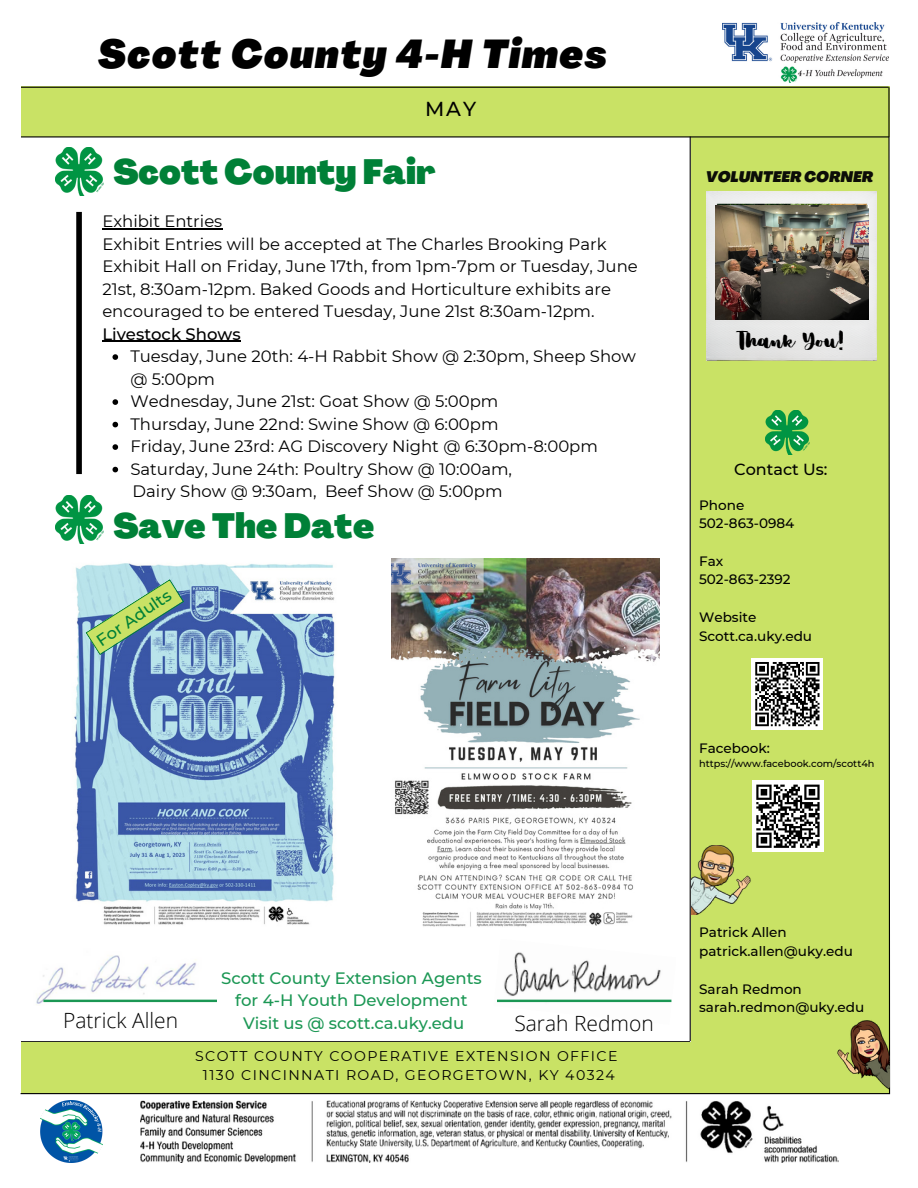
<style>
.page{position:relative;width:918px;height:1188px;background:#fff}
.page>*{position:absolute;margin:0;border:0;box-sizing:border-box;transform-origin:0 0}
.t1{font:italic 900 39.45px "Agrandir";letter-spacing:.04em;color:#000}
.t2{font:900 34.5px "Agrandir";color:#008037}
.t3{font:22.5px "Bloom Skirt";color:#000}
.t4{font:300 21px "Open Sans";color:#000}
.t5{font:500 20.25px "Montserrat";color:#000}
.t6{font:16.5px/22.5px "Montserrat";color:#000}
.t7{font:500 16.5px/22.5px "Montserrat";color:#1b9754;text-align:center}
.t8{font:500 16.5px "Montserrat";color:#000}
.t9{font:500 16.5px "Montserrat";color:#008037}
.t10{font:500 16.05px "Montserrat";color:#000}
.t11{font:italic 900 15px "Agrandir";color:#0c0d08}
.t12{font:14.1px/19px "Montserrat";letter-spacing:.1em;color:#000;text-align:center}
.t13{font:500 13.65px/18.8px "Montserrat";color:#000}
.t14{font:500 9.75px "Montserrat";color:#000}
</style>
<div class="page">
<hr style="left:13px;top:1041px;width:677px;height:1px;background:#000">
<div style="left:13px;top:1042px;width:876px;height:51px;background:#c9e265"></div>
<div style="left:691px;top:130px;width:197px;height:962px;background:#c9e265"></div>
<div style="left:16px;top:87px;width:874px;height:49px;background:#c9e265"></div>
<hr style="left:16px;top:87px;width:873px;height:1px;background:#000">
<svg style="left:888px;top:86px;width:3px;height:1009px"></svg>
<img style="left:722px;top:23px;width:167px;height:59px">
<hr style="left:16px;top:136px;width:873px;height:1px;background:#000">
<hr style="left:690px;top:137px;width:1px;height:904px;background:#000">
<img style="left:707px;top:191px;width:169px;height:170px">
<img style="left:766px;top:410px;width:44px;height:45px">
<img style="left:497px;top:952px;width:175px;height:51px">
<svg style="left:497px;top:1000px;width:174px;height:2px"></svg>
<img style="left:36px;top:955px;width:174px;height:50px">
<svg style="left:43px;top:1000px;width:174px;height:2px"></svg>
<img style="left:55px;top:495px;width:49px;height:49px">
<img style="left:55px;top:147px;width:49px;height:49px">
<div style="left:76px;top:212px;width:6px;height:262px;background:#000"></div>
<img style="left:691px;top:846px;width:60px;height:68px">
<img style="left:837px;top:1015px;width:52px;height:77px">
<div style="left:752px;top:780px;width:72px;height:72px;background:#fff"></div>
<svg style="left:756px;top:784px;width:64px;height:64px"></svg>
<div style="left:751px;top:658px;width:72px;height:72px;background:#fff"></div>
<svg style="left:755px;top:662px;width:65px;height:65px"></svg>
<img style="left:140px;top:1100px;width:699px;height:62px">
<img style="left:41px;top:1100px;width:62px;height:62px">
<div style="left:0;top:0;width:21px;height:1188px;background:#fff"></div>
<hr style="left:21px;top:1093px;width:868px;height:1px;background:#000">
<img style="left:74px;top:563px;width:261px;height:362px">
<svg style="left:85px;top:579px;width:99px;height:76px;background:#99bea9"></svg>
<img style="left:392px;top:559px;width:267px;height:368px">
<img style="left:715px;top:205px;width:153px;height:115px">
<svg style="left:112px;top:354px;width:6px;height:6px"></svg>
<svg style="left:112px;top:399px;width:6px;height:6px"></svg>
<svg style="left:112px;top:422px;width:6px;height:5px"></svg>
<svg style="left:112px;top:444px;width:6px;height:6px"></svg>
<svg style="left:112px;top:467px;width:6px;height:5px"></svg>
<hr style="left:102px;top:228px;width:120px;height:1px;background:#000">
<hr style="left:102px;top:341px;width:139px;height:1px;background:#000">
<h1 class="t1" style="left:98px;top:39px;width:511px">Scott County 4-H Times</h1>
<p class="t5" style="left:425px;top:96px;width:53px">MAY</p>
<h2 class="t2" style="left:113px;top:158px;width:324px">Scott County Fair</h2>
<p class="t6" style="left:102px;top:210px;width:537px">Exhibit Entries<br>Exhibit Entries will be accepted at The Charles Brooking Park Exhibit Hall on Friday, June 17th, from 1pm-7pm or Tuesday, June 21st, 8:30am-12pm. Baked Goods and Horticulture exhibits are encouraged to be entered Tuesday, June 21st 8:30am-12pm.</p>
<p class="t8" style="left:102px;top:324px;width:140px">Livestock Shows</p>
<p class="t6" style="left:130px;top:345px;width:507px">Tuesday, June 20th: 4-H Rabbit Show @ 2:30pm, Sheep Show @ 5:00pm<br>Wednesday, June 21st: Goat Show @ 5:00pm<br>Thursday, June 22nd: Swine Show @ 6:00pm<br>Friday, June 23rd: AG Discovery Night @ 6:30pm-8:00pm Saturday, June 24th: Poultry Show @ 10:00am,</p>
<p class="t6" style="left:133px;top:480px;width:371px">Dairy Show @ 9:30am, Beef Show @ 5:00pm</p>
<h2 class="t2" style="left:113px;top:513px;width:263px">Save The Date</h2>
<p class="t9" style="left:93px;top:633px;width:88px;rotate:-34deg">For Adults</p>
<p class="t11" style="left:706px;top:171px;width:169px">VOLUNTEER CORNER</p>
<h3 class="t3" style="left:739px;top:326px;width:107px">Thank You!</h3>
<p class="t10" style="left:734px;top:460px;width:95px">Contact Us:</p>
<p class="t13" style="left:699px;top:495px;width:97px">Phone<br>502-863-0984</p>
<p class="t13" style="left:699px;top:552px;width:93px">Fax<br>502-863-2392</p>
<p class="t13" style="left:699px;top:608px;width:115px">Website<br>Scott.ca.uky.edu</p>
<p class="t13" style="left:699px;top:739px;width:72px">Facebook:</p>
<p class="t14" style="left:699px;top:758px;width:177px">https://www.facebook.com/scott4h</p>
<p class="t7" style="left:221px;top:967px;width:262px">Scott County Extension Agents for 4-H Youth Development<br>Visit us @ scott.ca.uky.edu</p>
<p class="t4" style="left:63px;top:1006px;width:116px">Patrick Allen</p>
<p class="t4" style="left:514px;top:1008px;width:141px">Sarah Redmon</p>
<p class="t12" style="left:195px;top:1047px;width:424px">SCOTT COUNTY COOPERATIVE EXTENSION OFFICE<br>1130 CINCINNATI ROAD, GEORGETOWN, KY 40324</p>
<p class="t13" style="left:699px;top:923px;width:155px">Patrick Allen patrick.allen@uky.edu</p>
<p class="t13" style="left:699px;top:979px;width:167px">Sarah Redmon sarah.redmon@uky.edu</p>
</div>
